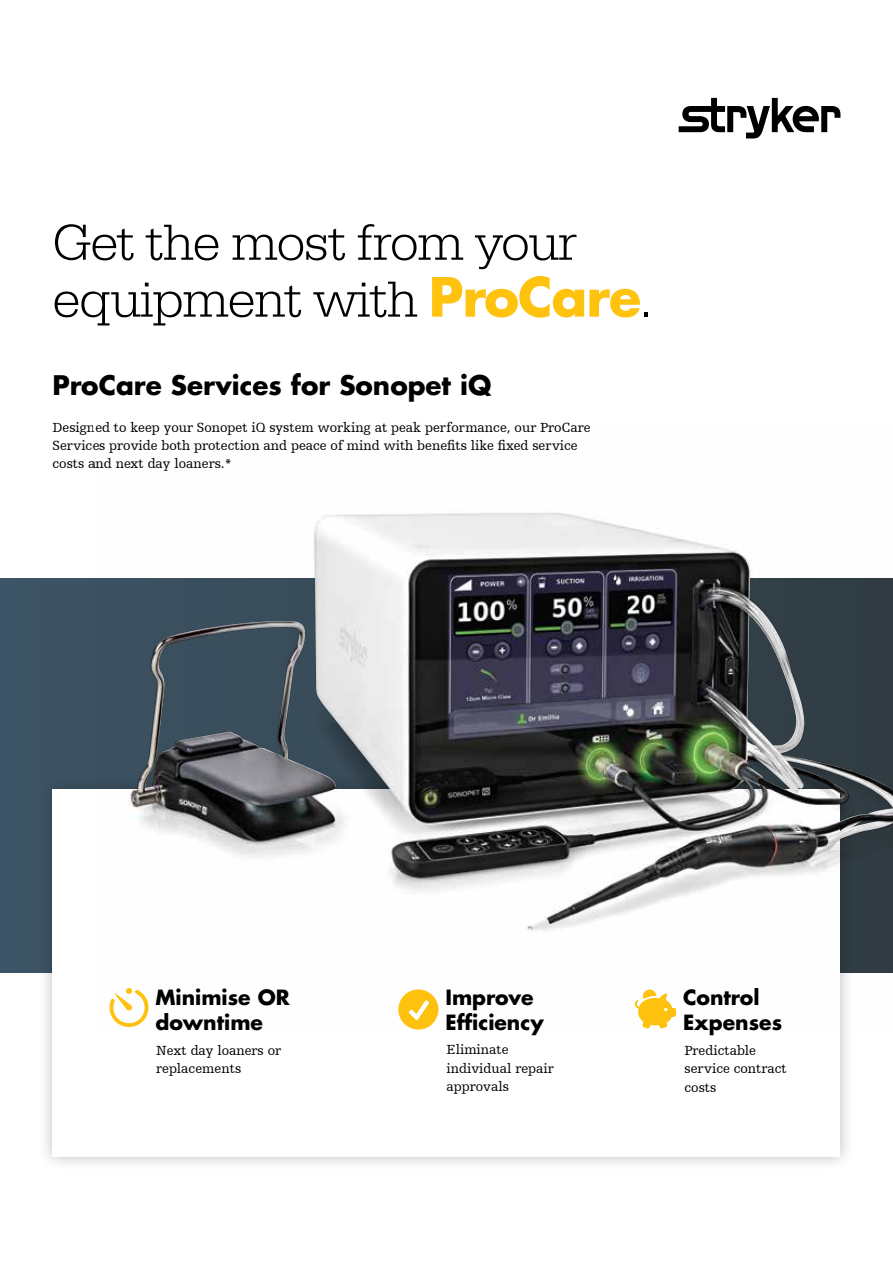
<style>
.page{position:relative;width:893px;height:1263px;background:#fff}
.page>*{position:absolute;margin:0;border:0;box-sizing:border-box;transform-origin:0 0}
.t1{font:300 52.5px/56.8px "Egyptienne URW";letter-spacing:-.02em;color:#000}
.t2{font:700 26.25px "Futura Std";color:#000}
.t3{font:700 20.4px/24.8px "Futura Std";color:#000}
.t4{font:13.8px/18.3px "Humanist Slabserif 712 BT";color:#000}
.s1{font-family:"Futura Std";font-weight:700;color:#ffc20e}
</style>
<div class="page">
<div style="left:0;top:579px;width:893px;height:394px;background:#3d5465"></div>
<div style="left:38px;top:774px;width:817px;height:397px;background:#000;opacity:.25"></div>
<div style="left:53px;top:789px;width:787px;height:368px;background:#fff"></div>
<svg style="left:679px;top:98px;width:161px;height:41px"></svg>
<img style="left:94px;top:512px;width:799px;height:517px">
<img style="left:150px;top:513px;width:743px;height:365px">
<h1 class="t1" style="left:53px;top:215px;width:601px">Get the most from your equipment with <span class="s1">ProCare</span>.</h1>
<h2 class="t2" style="left:53px;top:368px;width:440px">ProCare Services for Sonopet iQ</h2>
<p class="t4" style="left:53px;top:418px;width:539px">Designed to keep your Sonopet iQ system working at peak performance, our ProCare<br>Services provide both protection and peace of mind with benefits like fixed service costs and next day loaners.*</p>
<h3 class="t3" style="left:155px;top:985px;width:136px">Minimise OR downtime</h3>
<p class="t4" style="left:156px;top:1041px;width:126px">Next day loaners or replacements</p>
<h3 class="t3" style="left:445px;top:984px;width:100px">Improve<br>Efficiency</h3>
<p class="t4" style="left:446px;top:1040px;width:109px">Eliminate individual repair approvals</p>
<h3 class="t3" style="left:683px;top:985px;width:101px">Control<br>Expenses</h3>
<p class="t4" style="left:684px;top:1041px;width:104px">Predictable service contract costs</p>
</div>
